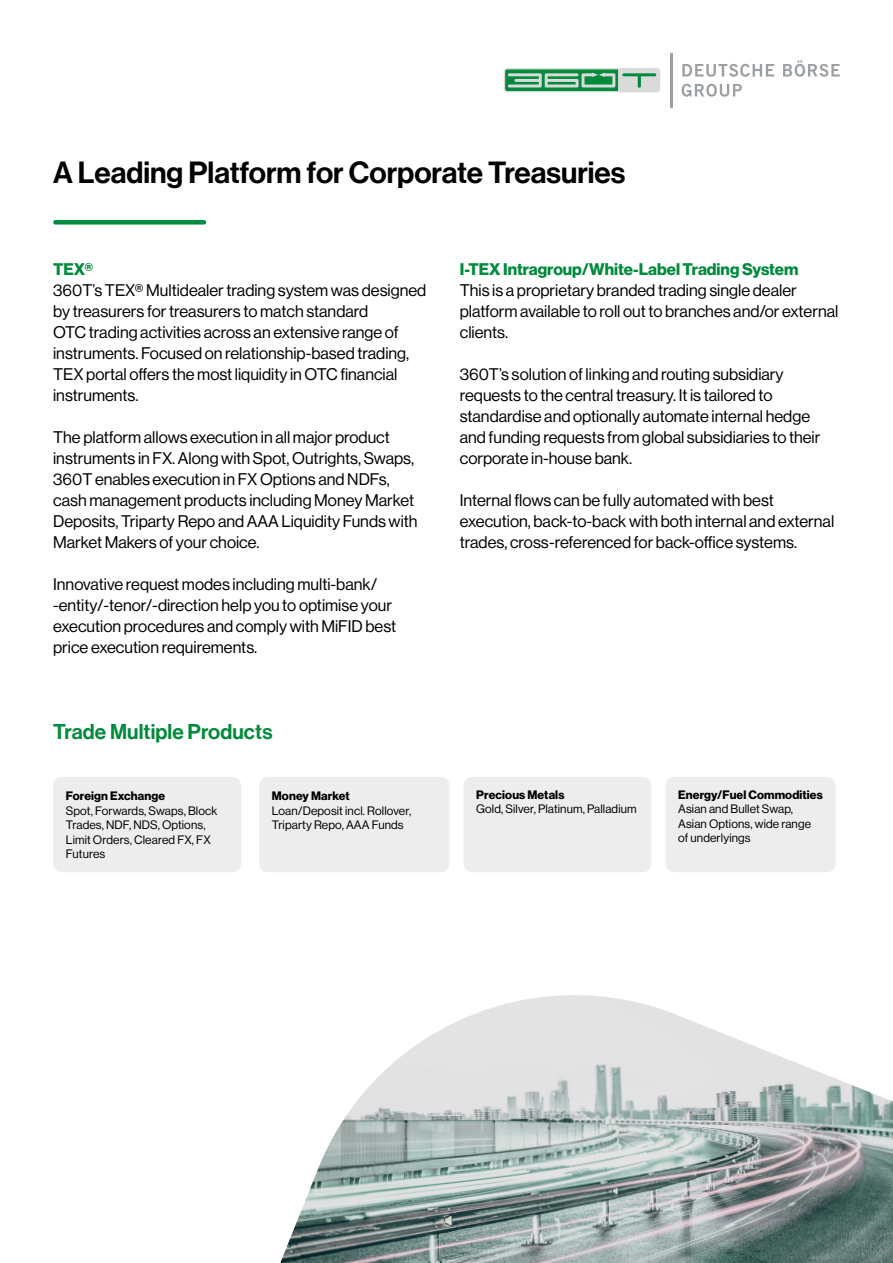
<style>
.page{position:relative;width:893px;height:1263px;background:#fff}
.page>*{position:absolute;margin:0;border:0;box-sizing:border-box;transform-origin:0 0}
.t1{font:30px "N Haas Grotesk DS Pro 65 Md";color:#000}
.t2{font:21px "N Haas Grotesk DS Pro 65 Md";letter-spacing:.005em;color:#008a3c}
.t3{font:16.5px/21px "N Haas Grotesk DS Pro 55 Rg";color:#000}
.t4{font:16.5px "N Haas Grotesk DS Pro 75 Bd";color:#008a3c}
.t5{font:12px/14.4px "N Haas Grotesk DS Pro 55 Rg";letter-spacing:.01em;color:#000}
.t6{font:12px "N Haas Grotesk DS Pro 75 Bd";letter-spacing:.01em;color:#000}
</style>
<div class="page">
<img style="left:280px;top:995px;width:613px;height:268px">
<svg style="left:682px;top:84px;width:60px;height:13px"></svg>
<svg style="left:682px;top:64px;width:92px;height:13px"></svg>
<svg style="left:783px;top:60px;width:57px;height:17px"></svg>
<hr style="left:670px;top:53px;width:3px;height:54px;background:#9ca0a3">
<svg style="left:504px;top:68px;width:156px;height:24px"></svg>
<div style="left:55px;top:220px;width:149px;height:5px;background:#008a3c"></div>
<div style="left:53px;top:777px;width:188px;height:95px;background:#ededed;border-radius:9px"></div>
<div style="left:259px;top:777px;width:190px;height:95px;background:#ededed;border-radius:9px"></div>
<div style="left:463px;top:777px;width:188px;height:95px;background:#ededed;border-radius:9px"></div>
<div style="left:665px;top:777px;width:170px;height:95px;background:#ededed;border-radius:9px"></div>
<h1 class="t1" style="left:53px;top:155px;width:574px">A Leading Platform for Corporate Treasuries</h1>
<p class="t4" style="left:53px;top:259px;width:41px">TEX®</p>
<p class="t3" style="left:53px;top:280px;width:375px">360T’s TEX® Multidealer trading system was designed by treasurers for treasurers to match standard<br>OTC trading activities across an extensive range of instruments. Focused on relationship-based trading, TEX portal offers the most liquidity in OTC financial instruments.</p>
<p class="t3" style="left:53px;top:427px;width:366px">The platform allows execution in all major product instruments in FX. Along with Spot, Outrights, Swaps, 360T enables execution in FX Options and NDFs, cash management products including Money Market Deposits, Triparty Repo and AAA Liquidity Funds with Market Makers of your choice.</p>
<p class="t3" style="left:53px;top:574px;width:344px">Innovative request modes including multi-bank/ -entity/-tenor/-direction help you to optimise your execution procedures and comply with MiFID best price execution requirements.</p>
<p class="t2" style="left:53px;top:720px;width:221px">Trade Multiple Products</p>
<p class="t6" style="left:66px;top:789px;width:101px">Foreign Exchange</p>
<p class="t5" style="left:66px;top:803px;width:153px">Spot, Forwards, Swaps, Block<br>Trades, NDF, NDS, Options,<br>Limit Orders, Cleared FX, FX<br>Futures</p>
<p class="t6" style="left:272px;top:789px;width:79px">Money Market</p>
<p class="t5" style="left:272px;top:803px;width:141px">Loan/Deposit incl. Rollover,<br>Triparty Repo, AAA Funds</p>
<p class="t4" style="left:460px;top:259px;width:340px">I-TEX Intragroup/White-Label Trading System</p>
<p class="t3" style="left:460px;top:280px;width:380px">This is a proprietary branded trading single dealer platform available to roll out to branches and/or external clients.</p>
<p class="t3" style="left:460px;top:364px;width:362px">360T’s solution of linking and routing subsidiary requests to the central treasury. It is tailored to standardise and optionally automate internal hedge and funding requests from global subsidiaries to their corporate in-house bank.</p>
<p class="t3" style="left:460px;top:490px;width:376px">Internal flows can be fully automated with best execution, back-to-back with both internal and external trades, cross-referenced for back-office systems.</p>
<p class="t6" style="left:476px;top:788px;width:90px">Precious Metals</p>
<p class="t5" style="left:476px;top:802px;width:162px">Gold, Silver, Platinum, Palladium</p>
<p class="t6" style="left:678px;top:788px;width:146px">Energy/Fuel Commodities</p>
<p class="t5" style="left:678px;top:802px;width:134px">Asian and Bullet Swap,<br>Asian Options, wide range of underlyings</p>
</div>
